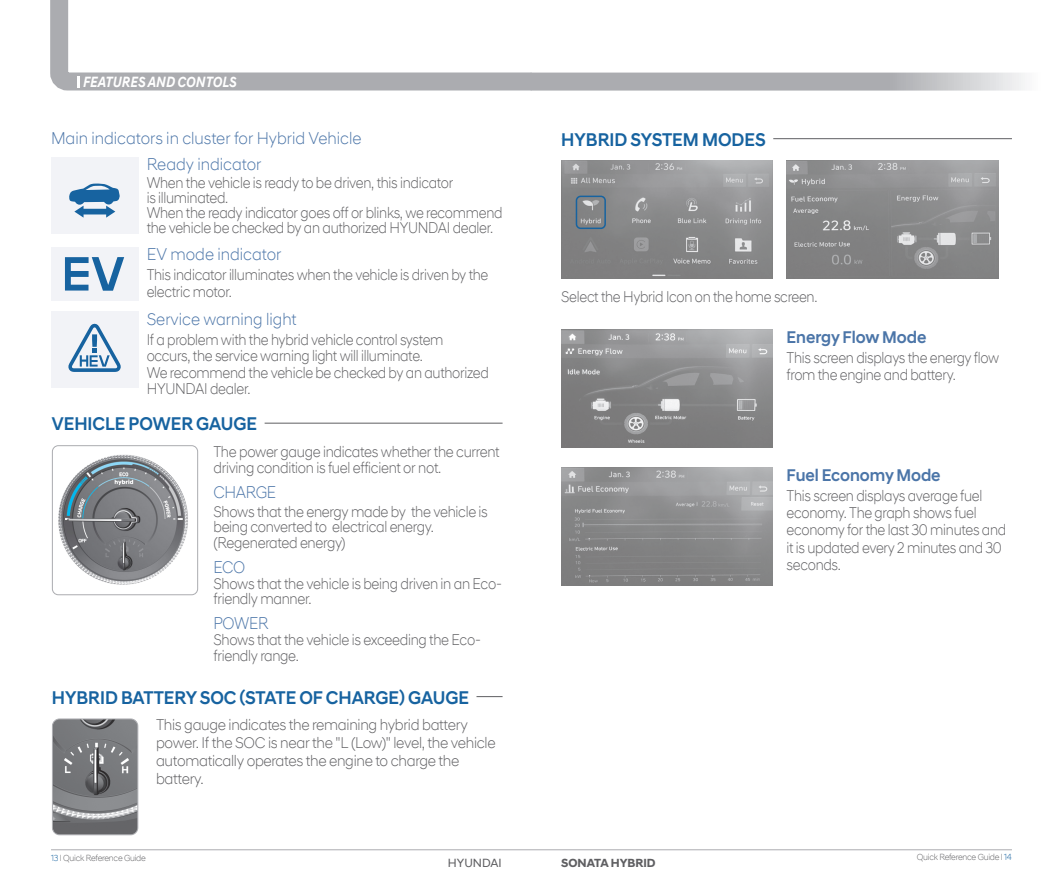
<style>
.page{position:relative;width:1063px;height:893px;background:#fff}
.page>*{position:absolute;margin:0;border:0;box-sizing:border-box;transform-origin:0 0}
.Section_Title{font:500 18.75px "Hyundai Sans Head";color:#1763a0;scale:.95 1}
.ƒ_º___ªøÎ{font:300 17.25px "Hyundai Sans Head Office";color:#4b75a8;scale:.95 1}
.ƒ_º___ªøÎ-2{font:500 17.25px "Hyundai Sans Head";color:#4b75a8;scale:.95 1}
.ƒ_º___ªøÎ-3{font:300 17.25px "Hyundai Sans Head Office";color:#4b75a8;scale:.91 1}
.t1{font:300 15.75px/17.2px "Hyundai Sans Head Office";letter-spacing:-.02em;color:#5f5f62;scale:.9 1}
.t2{font:300 15.75px/15.8px "Hyundai Sans Head Office";letter-spacing:-.02em;color:#5f5f62;scale:.91 1}
.t3{font:300 15.75px/18px "Hyundai Sans Head Office";letter-spacing:-.02em;color:#5f5f62;scale:.95 1}
.t4{font:italic 700 15px "Hyundai Sans Text Office";color:#fff;scale:.9 1}
.t5{font:700 12px "Hyundai Sans Head";color:#5f5f62}
.t6{font:12px "Hyundai Sans Head Office";color:#5f5f62}
.t7{font:300 9px "Hyundai Sans Head Office";letter-spacing:-.025em;color:#5f5f62;scale:.95 1}
.s1{color:#1763a0}
</style>
<div class="page">
<svg style="left:50px;top:0;width:462px;height:91px"></svg>
<svg style="left:77px;top:76px;width:3px;height:12px"></svg>
<hr style="left:51px;top:849px;width:961px;height:1px;background:#abacb0">
<svg style="left:512px;top:72px;width:513px;height:19px"></svg>
<div style="left:51px;top:312px;width:87px;height:76px;background:#f2f3f7"></div>
<svg style="left:68px;top:324px;width:53px;height:48px"></svg>
<div style="left:51px;top:247px;width:87px;height:54px;background:#f2f3f7"></div>
<svg style="left:65px;top:257px;width:59px;height:34px"></svg>
<div style="left:51px;top:157px;width:87px;height:76px;background:#f2f3f7"></div>
<svg style="left:69px;top:183px;width:51px;height:35px"></svg>
<img style="left:52px;top:447px;width:146px;height:148px">
<div style="left:52px;top:445px;width:146px;height:150px;border:1px solid #abacb0;border-radius:6px"></div>
<hr style="left:52px;top:423px;width:451px;height:1px;background:#5f5f62">
<div style="left:52px;top:421px;width:213px;height:5px;background:#fff"></div>
<img style="left:52px;top:719px;width:86px;height:116px">
<div style="left:52px;top:719px;width:86px;height:116px;border:1px solid #abacb0;border-radius:7px"></div>
<hr style="left:52px;top:696px;width:451px;height:1px;background:#5f5f62">
<hr style="left:52px;top:695px;width:425px;height:4px;background:#fff">
<hr style="left:561px;top:138px;width:451px;height:1px;background:#5f5f62">
<hr style="left:561px;top:137px;width:212px;height:4px;background:#fff">
<img style="left:561px;top:161px;width:212px;height:118px">
<img style="left:787px;top:161px;width:212px;height:118px">
<img style="left:561px;top:330px;width:212px;height:117px">
<img style="left:561px;top:468px;width:212px;height:117px">
<div style="left:576px;top:196px;width:30px;height:33px;border:2px solid #1763a0;border-radius:4px"></div>
<p class="t4" style="left:83px;top:73px;width:172px">FEATURES AND CONTOLS</p>
<p class="ƒ_º___ªøÎ" style="left:51px;top:128px;width:328px">Main indicators in cluster for Hybrid Vehicle</p>
<p class="ƒ_º___ªøÎ" style="left:147px;top:153px;width:122px">Ready indicator</p>
<p class="t1" style="left:147px;top:173px;width:342px">When the vehicle is ready to be driven, this indicator</p>
<p class="t1" style="left:147px;top:188px;width:92px">is illuminated.</p>
<p class="t1" style="left:147px;top:203px;width:397px">When the ready indicator goes off or blinks, we recommend</p>
<p class="t1" style="left:147px;top:218px;width:387px">the vehicle be checked by an authorized HYUNDAI dealer.</p>
<p class="ƒ_º___ªøÎ" style="left:147px;top:244px;width:143px">EV mode indicator</p>
<p class="t1" style="left:147px;top:267px;width:381px;line-height:16.5px">This indicator illuminates when the vehicle is driven by the electric motor.</p>
<p class="ƒ_º___ªøÎ" style="left:147px;top:308px;width:159px">Service warning light</p>
<p class="t1" style="left:147px;top:331px;width:331px">If a problem with the hybrid vehicle control system</p>
<p class="t1" style="left:147px;top:347px;width:308px">occurs, the service warning light will illuminate.</p>
<p class="t1" style="left:147px;top:364px;width:382px;line-height:16.5px">We recommend the vehicle be checked by an authorized<br>HYUNDAI dealer.</p>
<p class="Section_Title" style="left:52px;top:412px;width:218px">VEHICLE POWER GAUGE</p>
<p class="t2" style="left:213px;top:444px;width:316px">The power gauge indicates whether the current driving condition is fuel efficient or not.</p>
<p class="ƒ_º___ªøÎ-3" style="left:213px;top:482px;width:71px">CHARGE</p>
<p class="t2" style="left:213px;top:503px;width:303px">Shows that the energy made by the vehicle is being converted to electrical energy. (Regenerated energy)</p>
<p class="ƒ_º___ªøÎ-3" style="left:213px;top:557px;width:37px">ECO</p>
<p class="t2" style="left:213px;top:575px;width:319px">Shows that the vehicle is being driven in an Eco&shy;friendly manner.</p>
<p class="ƒ_º___ªøÎ-3" style="left:213px;top:613px;width:62px">POWER</p>
<p class="t2" style="left:213px;top:631px;width:295px">Shows that the vehicle is exceeding the Eco&shy;friendly range.</p>
<p class="Section_Title" style="left:52px;top:686px;width:441px">HYBRID BATTERY SOC (STATE OF CHARGE) GAUGE</p>
<p class="t3" style="left:156px;top:716px;width:359px">This gauge indicates the remaining hybrid battery power. If the SOC is near the "L (Low)" level, the vehicle</p>
<p class="t3" style="left:156px;top:752px;width:321px">automatically operates the engine to charge the battery.</p>
<p class="Section_Title" style="left:561px;top:128px;width:217px">HYBRID SYSTEM MODES</p>
<p class="t1" style="left:561px;top:288px;width:286px">Select the Hybrid Icon on the home screen.</p>
<p class="ƒ_º___ªøÎ-2" style="left:787px;top:326px;width:149px">Energy Flow Mode</p>
<p class="t1" style="left:787px;top:349px;width:238px">This screen displays the energy flow from the engine and battery.</p>
<p class="ƒ_º___ªøÎ-2" style="left:787px;top:464px;width:164px">Fuel Economy Mode</p>
<p class="t1" style="left:787px;top:487px;width:246px">This screen displays average fuel economy. The graph shows fuel economy for the last 30 minutes and it is updated every 2 minutes and 30 seconds.</p>
<p class="t7" style="left:51px;top:853px;width:101px"><span class="s1">13</span> I Quick Reference Guide</p>
<p class="t7" style="left:917px;top:852px;width:102px">Quick Reference Guide I <span class="s1">14</span></p>
<p class="t6" style="left:448px;top:856px;width:55px">HYUNDAI</p>
<p class="t5" style="left:561px;top:856px;width:96px">SONATA HYBRID</p>
</div>
